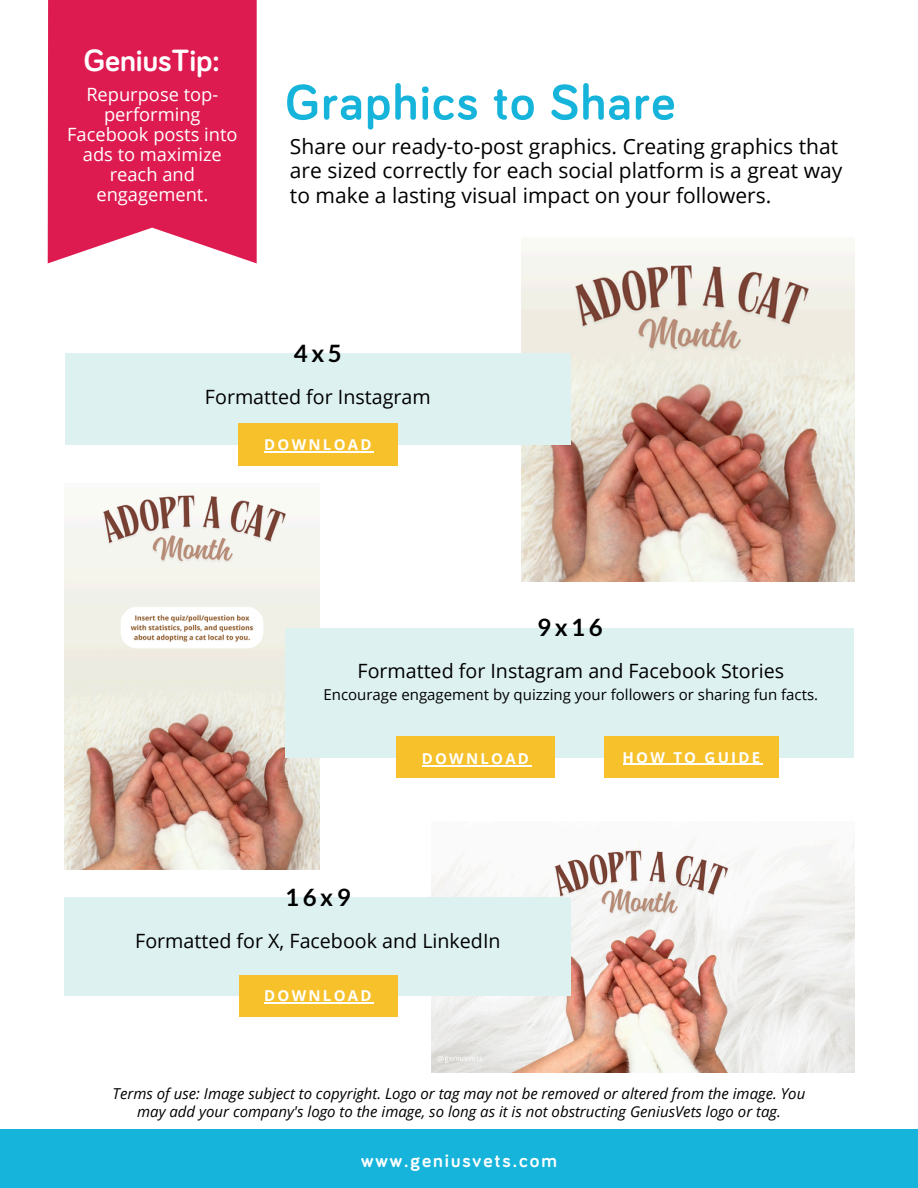
<style>
.page{position:relative;width:918px;height:1188px;background:#fff}
.page>*{position:absolute;margin:0;border:0;box-sizing:border-box;transform-origin:0 0}
.t1{font:700 51px "Bariol";letter-spacing:.03em;color:#16b4db}
.t2{font:700 31.8px "Bariol";color:#fff}
.t3{font:700 24px "Lato";letter-spacing:.15em;color:#000}
.t4{font:21px/24.8px "Open Sans";color:#000}
.t5{font:19.65px "Open Sans";color:#000}
.t6{font:700 19.5px "Bariol";letter-spacing:.1em;color:#fff}
.t7{font:18.3px/20.1px "Open Sans";color:#fff;text-align:center}
.t8{font:italic 15px/18px "Open Sans";color:#000;text-align:center}
.t9{font:15px "Open Sans";color:#000}
.t10{font:700 15px "Open Sans";letter-spacing:.15em;color:#fff}
</style>
<div class="page">
<div style="left:0;top:1130px;width:918px;height:58px;background:#16b4db"></div>
<img style="left:522px;top:256px;width:333px;height:325px">
<div style="left:65px;top:353px;width:506px;height:92px;background:#ddf1f1"></div>
<div style="left:238px;top:424px;width:160px;height:42px;background:#f7c12c"></div>
<img style="left:65px;top:495px;width:254px;height:375px">
<div style="left:285px;top:628px;width:569px;height:129px;background:#ddf1f1"></div>
<div style="left:397px;top:736px;width:158px;height:42px;background:#f7c12c"></div>
<img style="left:432px;top:850px;width:423px;height:222px">
<div style="left:65px;top:898px;width:506px;height:98px;background:#ddf1f1"></div>
<div style="left:239px;top:975px;width:158px;height:42px;background:#f7c12c"></div>
<svg style="left:48px;top:0;width:209px;height:263px;fill:#de1b50"></svg>
<div style="left:604px;top:736px;width:175px;height:42px;background:#f7c12c"></div>
<hr style="left:264px;top:451px;width:110px;height:1px;background:#fff">
<hr style="left:422px;top:765px;width:109px;height:1px;background:#fff">
<hr style="left:264px;top:1002px;width:110px;height:1px;background:#fff">
<hr style="left:623px;top:764px;width:140px;height:1px;background:#fff">
<p class="t2" style="left:84px;top:46px;width:138px">GeniusTip:</p>
<p class="t7" style="left:67px;top:84px;width:172px">Repurpose top&shy;performing<br>Facebook posts into ads to maximize reach and engagement.</p>
<p class="t1" style="left:285px;top:79px;width:391px">Graphics to Share</p>
<p class="t4" style="left:290px;top:133px;width:554px">Share our ready-to-post graphics. Creating graphics that are sized correctly for each social platform is a great way to make a lasting visual impact on your followers.</p>
<h2 class="t3" style="left:294px;top:338px;width:49px">4x5</h2>
<h6 class="t5" style="left:205px;top:383px;width:227px">Formatted for Instagram</h6>
<h1 class="t10" style="left:264px;top:434px;width:109px">DOWNLOAD</h1>
<h5 class="t3" style="left:537px;top:613px;width:67px">9x16</h5>
<p class="t5" style="left:358px;top:657px;width:428px">Formatted for Instagram and Facebook Stories</p>
<h3 class="t9" style="left:324px;top:684px;width:496px">Encourage engagement by quizzing your followers or sharing fun facts.</h3>
<h5 class="t10" style="left:422px;top:748px;width:109px">DOWNLOAD</h5>
<p class="t3" style="left:285px;top:882px;width:67px">16x9</p>
<p class="t5" style="left:135px;top:927px;width:367px">Formatted for X, Facebook and LinkedIn</p>
<h3 class="t10" style="left:264px;top:985px;width:109px">DOWNLOAD</h3>
<h3 class="t10" style="left:623px;top:747px;width:139px">HOW TO GUIDE</h3>
<p class="t8" style="left:113px;top:1084px;width:694px">Terms of use: Image subject to copyright. Logo or tag may not be removed or altered from the image. You may add your company's logo to the image, so long as it is not obstructing GeniusVets logo or tag.</p>
<h5 class="t6" style="left:361px;top:1152px;width:197px">www.geniusvets.com</h5>
</div>
